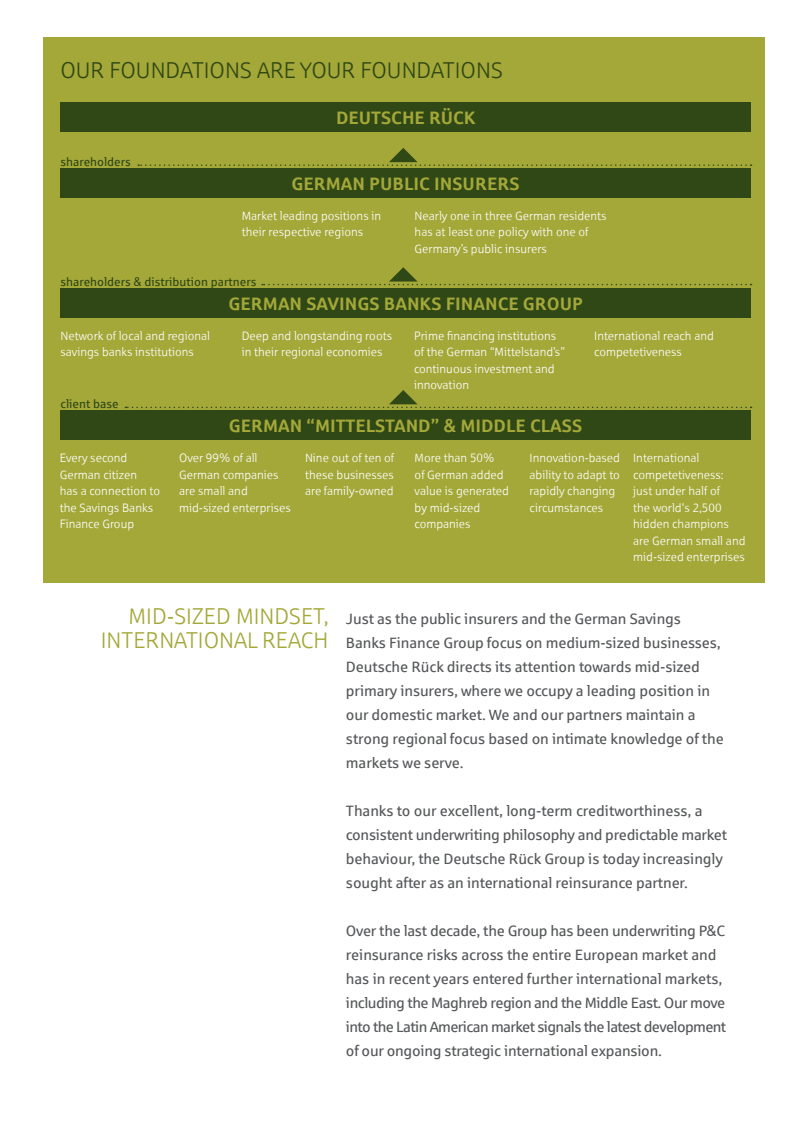
<style>
.page{position:relative;width:808px;height:1127px;background:#fff}
.page>*{position:absolute;margin:0;border:0;box-sizing:border-box;transform-origin:0 0}
.t1{font:22.5px/24px "Sparkasse Lt";color:#a4a839;text-align:right}
.t2{font:22.5px "Sparkasse Lt";color:#304816}
.t3{font:700 18px "Sparkasse Rg";color:#a4a839}
.t4{font:15px/24px "Sparkasse Rg";letter-spacing:-.01em;color:#57585a}
.t5{font:12px/16.5px "Sparkasse Lt";color:#fff}
.t6{font:12px "Sparkasse Rg";color:#304816}
</style>
<div class="page">
<div style="left:43px;top:37px;width:722px;height:546px;background:#a4a839"></div>
<div style="left:60px;top:410px;width:690px;height:30px;background:#304816"></div>
<div style="left:60px;top:288px;width:690px;height:30px;background:#304816"></div>
<div style="left:60px;top:168px;width:690px;height:30px;background:#304816"></div>
<div style="left:60px;top:103px;width:690px;height:29px;background:#304816"></div>
<svg style="left:125px;top:390px;width:626px;height:18px"></svg>
<svg style="left:262px;top:267px;width:489px;height:18px"></svg>
<svg style="left:138px;top:148px;width:613px;height:18px"></svg>
<h1 class="t2" style="left:60px;top:56px;width:444px">OUR FOUNDATIONS ARE YOUR FOUNDATIONS</h1>
<p class="t6" style="left:60px;top:155px;width:72px">shareholders</p>
<p class="t3" style="left:336px;top:106px;width:141px">DEUTSCHE RÜCK</p>
<p class="t3" style="left:291px;top:172px;width:229px">GERMAN PUBLIC INSURERS</p>
<p class="t5" style="left:242px;top:207px;width:141px">Market leading positions in their respective regions</p>
<p class="t5" style="left:415px;top:207px;width:194px">Nearly one in three German residents has at least one policy with one of<br>Germany’s public insurers</p>
<p class="t6" style="left:60px;top:274px;width:197px">shareholders &amp; distribution partners</p>
<p class="t3" style="left:229px;top:292px;width:356px">GERMAN SAVINGS BANKS FINANCE GROUP</p>
<p class="t5" style="left:60px;top:327px;width:151px">Network of local and regional savings banks institutions</p>
<p class="t5" style="left:242px;top:327px;width:152px">Deep and longstanding roots in their regional economies</p>
<p class="t5" style="left:414px;top:327px;width:152px">Prime financing institutions of the German “Mittelstand’s” continuous investment and innovation</p>
<p class="t5" style="left:594px;top:327px;width:121px">International reach and competetiveness</p>
<p class="t6" style="left:60px;top:397px;width:60px">client base</p>
<p class="t3" style="left:229px;top:414px;width:355px">GERMAN “MITTELSTAND” &amp; MIDDLE CLASS</p>
<p class="t5" style="left:60px;top:449px;width:102px">Every second<br>German citizen<br>has a connection to the Savings Banks<br>Finance Group</p>
<p class="t5" style="left:179px;top:449px;width:113px">Over 99% of all<br>German companies are small and mid-sized enterprises</p>
<p class="t5" style="left:305px;top:449px;width:91px;text-align:justify">Nine out of ten of these businesses are family-owned</p>
<p class="t5" style="left:415px;top:449px;width:96px">More than 50%<br>of German added value is generated by mid-sized companies</p>
<p class="t5" style="left:530px;top:449px;width:92px">Innovation-based ability to adapt to rapidly changing circumstances</p>
<p class="t5" style="left:633px;top:449px;width:114px">International competetiveness: just under half of<br>the world's 2,500 hidden champions are German small and mid-sized enterprises</p>
<h1 class="t1" style="left:101px;top:604px;width:229px">MID-SIZED MINDSET,<br>INTERNATIONAL REACH</h1>
<p class="t4" style="left:346px;top:606px;width:379px">Just as the public insurers and the German Savings Banks Finance Group focus on medium-sized businesses, Deutsche Rück directs its attention towards mid-sized primary insurers, where we occupy a leading position in our domestic market. We and our partners maintain a strong regional focus based on intimate knowledge of the markets we serve.</p>
<p class="t4" style="left:346px;top:798px;width:383px">Thanks to our excellent, long-term creditworthiness, a consistent underwriting philosophy and predictable market behaviour, the Deutsche Rück Group is today increasingly sought after as an international reinsurance partner.</p>
<p class="t4" style="left:346px;top:918px;width:382px">Over the last decade, the Group has been underwriting P&amp;C reinsurance risks across the entire European market and has in recent years entered further international markets, including the Maghreb region and the Middle East. Our move into the Latin American market signals the latest development of our ongoing strategic international expansion.</p>
</div>
